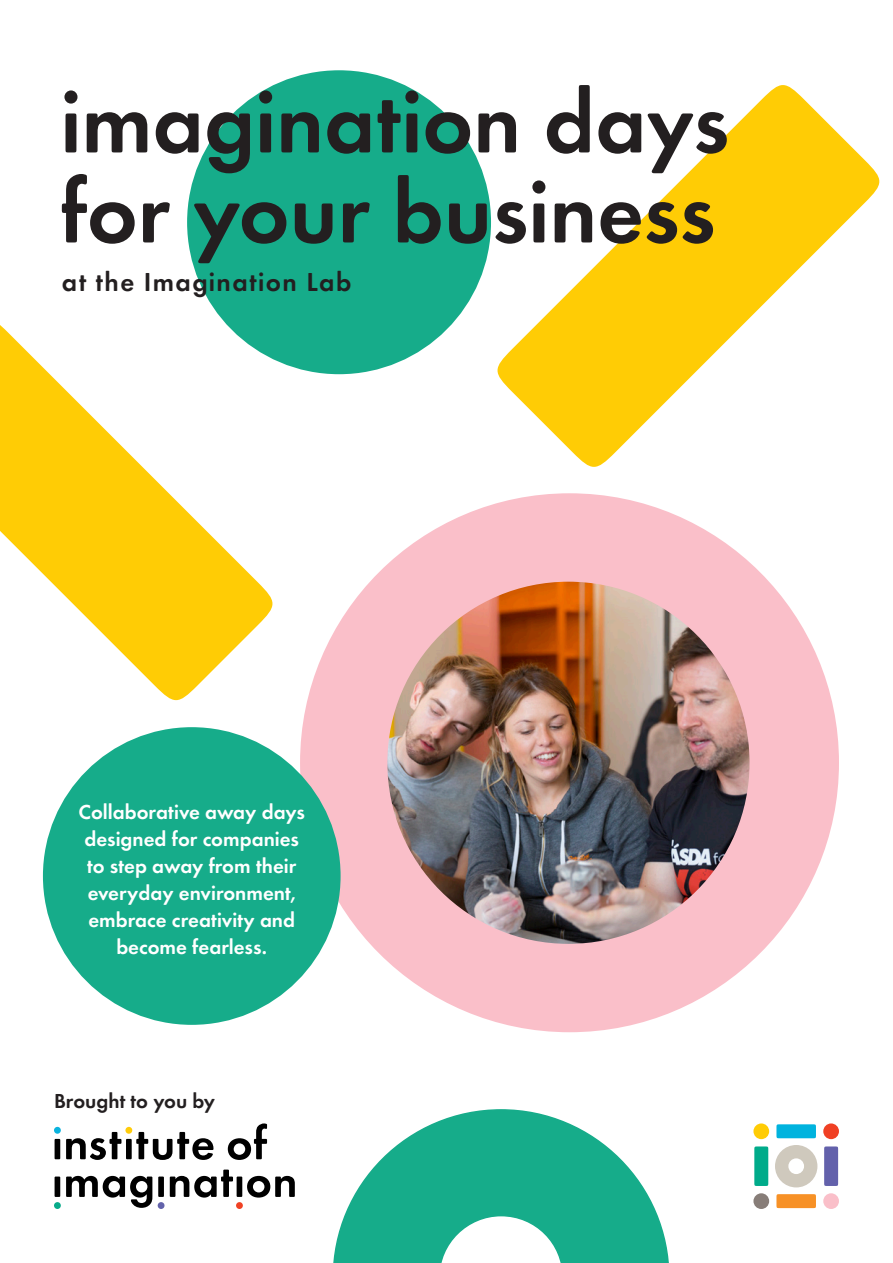
<style>
.page{position:relative;width:893px;height:1263px;background:#fff}
.page>*{position:absolute;margin:0;border:0;box-sizing:border-box;transform-origin:0 0}
.Paragraph_Style_1{font:600 90px "Futura Round";color:#231f20}
.t1{font:600 27px "Futura Round";letter-spacing:.05em;color:#231f20}
.t2{font:600 21px/27px "Futura Round";color:#fff}
.t3{font:600 21px "Futura Round";color:#231f20}
</style>
<div class="page">
<div style="left:300px;top:493px;width:539px;height:539px;background:#fabfc9;border-radius:50%"></div>
<svg style="left:497px;top:85px;width:383px;height:382px"></svg>
<div style="left:43px;top:727px;width:298px;height:298px;background:#16ac8a;border-radius:50%"></div>
<div style="left:187px;top:70px;width:304px;height:304px;background:#16ac8a;border-radius:50%"></div>
<svg style="left:0;top:313px;width:277px;height:388px"></svg>
<svg style="left:775px;top:1145px;width:42px;height:42px"></svg>
<div style="left:754px;top:1146px;width:14px;height:40px;background:#00ab8a;border-radius:3px"></div>
<div style="left:753px;top:1123px;width:16px;height:16px;background:#ffcc05;border-radius:50%"></div>
<div style="left:824px;top:1146px;width:14px;height:40px;background:#6361ab;border-radius:3px"></div>
<div style="left:776px;top:1124px;width:40px;height:14px;background:#00b3de;border-radius:3px"></div>
<div style="left:823px;top:1123px;width:16px;height:16px;background:#f04024;border-radius:50%"></div>
<div style="left:753px;top:1193px;width:16px;height:16px;background:#877d78;border-radius:50%"></div>
<div style="left:776px;top:1194px;width:40px;height:14px;background:#f79126;border-radius:3px"></div>
<div style="left:823px;top:1193px;width:16px;height:16px;background:#fabfc9;border-radius:50%"></div>
<div style="left:54px;top:1127px;width:7px;height:7px;background:#0ab3de;border-radius:50%"></div>
<div style="left:55px;top:1139px;width:5px;height:20px;background:#000;border-radius:2px"></div>
<svg style="left:66px;top:1132px;width:55px;height:28px"></svg>
<div style="left:125px;top:1127px;width:7px;height:7px;background:#ffcc0a;border-radius:50%"></div>
<div style="left:126px;top:1139px;width:6px;height:20px;background:#000;border-radius:2px"></div>
<svg style="left:136px;top:1132px;width:77px;height:28px"></svg>
<svg style="left:228px;top:1123px;width:39px;height:37px"></svg>
<div style="left:54px;top:1202px;width:7px;height:7px;background:#08ab8a;border-radius:50%"></div>
<div style="left:55px;top:1176px;width:5px;height:21px;background:#000;border-radius:2px"></div>
<svg style="left:66px;top:1176px;width:86px;height:32px"></svg>
<div style="left:158px;top:1202px;width:6px;height:7px;background:#6363ab;border-radius:50%"></div>
<div style="left:158px;top:1176px;width:6px;height:21px;background:#000;border-radius:2px"></div>
<svg style="left:170px;top:1169px;width:63px;height:28px"></svg>
<div style="left:236px;top:1202px;width:7px;height:7px;background:#f04224;border-radius:50%"></div>
<div style="left:237px;top:1176px;width:5px;height:21px;background:#000;border-radius:2px"></div>
<svg style="left:247px;top:1176px;width:48px;height:21px"></svg>
<svg style="left:333px;top:1109px;width:336px;height:154px;fill:#16ac8a"></svg>
<img style="left:387px;top:582px;width:362px;height:362px;border-radius:181px">
<p class="Paragraph_Style_1" style="left:60px;top:55px;width:670px">imagination days</p>
<p class="Paragraph_Style_1" style="left:60px;top:145px;width:657px">for your business</p>
<p class="t1" style="left:62px;top:262px;width:291px">at the Imagination Lab</p>
<p class="t2" style="left:79px;top:796px;width:228px">Collaborative away days</p>
<p class="t2" style="left:85px;top:823px;width:216px">designed for companies</p>
<p class="t2" style="left:87px;top:850px;width:211px">to step away from their everyday environment,</p>
<p class="t2" style="left:88px;top:904px;width:208px">embrace creativity and</p>
<p class="t2" style="left:116px;top:931px;width:152px">become fearless.</p>
<p class="t3" style="left:54px;top:1085px;width:163px">Brought to you by</p>
</div>
